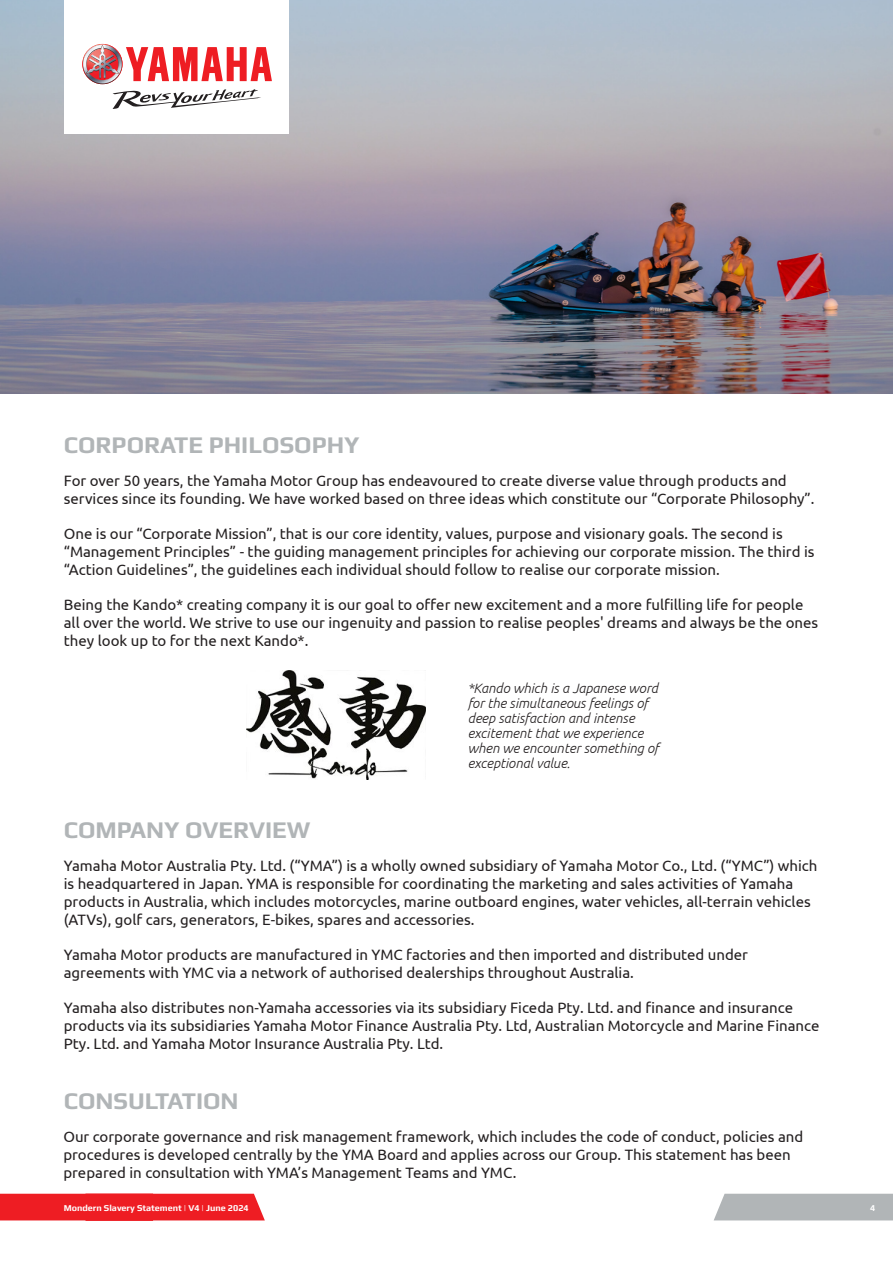
<style>
.page{position:relative;width:893px;height:1263px;background:#fff}
.page>*{position:absolute;margin:0;border:0;box-sizing:border-box;transform-origin:0 0}
.Heading_2{font:700 24px "Play";color:#b1b5b7}
.Body_10pt_Reg{font:15px/18px "Ubuntu";color:#231f20}
.Body_10pt_Reg-2{font:italic 300 13.5px/15px "Ubuntu";color:#231f20}
.t1{font:700 9px "Play";color:#fff}
</style>
<div class="page">
<img style="left:0;top:0;width:893px;height:393px">
<div style="left:714px;top:1194px;width:179px;height:26px;background:#b1b5b7"></div>
<div style="left:0;top:1194px;width:265px;height:26px;background:#ee1d23"></div>
<img style="left:247px;top:671px;width:178px;height:108px">
<div style="left:64px;top:0;width:224px;height:134px;background:#fff"></div>
<img style="left:82px;top:44px;width:27px;height:20px">
<svg style="left:83px;top:45px;width:189px;height:64px"></svg>
<p class="Heading_2" style="left:64px;top:430px;width:297px">CORPORATE PHILOSOPHY</p>
<p class="Body_10pt_Reg" style="left:64px;top:471px;width:752px">For over 50 years, the Yamaha Motor Group has endeavoured to create diverse value through products and services since its founding. We have worked based on three ideas which constitute our “Corporate Philosophy”.</p>
<p class="Body_10pt_Reg" style="left:64px;top:524px;width:752px">One is our “Corporate Mission”, that is our core identity, values, purpose and visionary goals. The second is “Management Principles” - the guiding management principles for achieving our corporate mission. The third is “Action Guidelines”, the guidelines each individual should follow to realise our corporate mission.</p>
<p class="Body_10pt_Reg" style="left:64px;top:595px;width:756px">Being the Kando* creating company it is our goal to offer new excitement and a more fulfilling life for people all over the world. We strive to use our ingenuity and passion to realise peoples' dreams and always be the ones they look up to for the next Kando*.</p>
<p class="Heading_2" style="left:64px;top:816px;width:248px">COMPANY OVERVIEW</p>
<p class="Body_10pt_Reg-2" style="left:468px;top:680px;width:193px">*Kando which is a Japanese word for the simultaneous feelings of deep satisfaction and intense excitement that we experience when we encounter something of exceptional value.</p>
<p class="Body_10pt_Reg" style="left:64px;top:856px;width:755px">Yamaha Motor Australia Pty. Ltd. (“YMA”) is a wholly owned subsidiary of Yamaha Motor Co., Ltd. (“YMC”) which is headquartered in Japan. YMA is responsible for coordinating the marketing and sales activities of Yamaha products in Australia, which includes motorcycles, marine outboard engines, water vehicles, all-terrain vehicles (ATVs), golf cars, generators, E-bikes, spares and accessories.</p>
<p class="Body_10pt_Reg" style="left:64px;top:945px;width:686px">Yamaha Motor products are manufactured in YMC factories and then imported and distributed under agreements with YMC via a network of authorised dealerships throughout Australia.</p>
<p class="Body_10pt_Reg" style="left:64px;top:999px;width:757px">Yamaha also distributes non-Yamaha accessories via its subsidiary Ficeda Pty. Ltd. and finance and insurance products via its subsidiaries Yamaha Motor Finance Australia Pty. Ltd, Australian Motorcycle and Marine Finance<br>Pty. Ltd. and Yamaha Motor Insurance Australia Pty. Ltd.</p>
<p class="Heading_2" style="left:64px;top:1086px;width:176px">CONSULTATION</p>
<p class="Body_10pt_Reg" style="left:63px;top:1127px;width:741px">Our corporate governance and risk management framework, which includes the code of conduct, policies and procedures is developed centrally by the YMA Board and applies across our Group. This statement has been prepared in consultation with YMA’s Management Teams and YMC.</p>
<p class="t1" style="left:64px;top:1203px;width:186px">Mondern Slavery Statement | V4 | June 2024</p>
<p class="t1" style="left:870px;top:1203px;width:7px">4</p>
</div>
